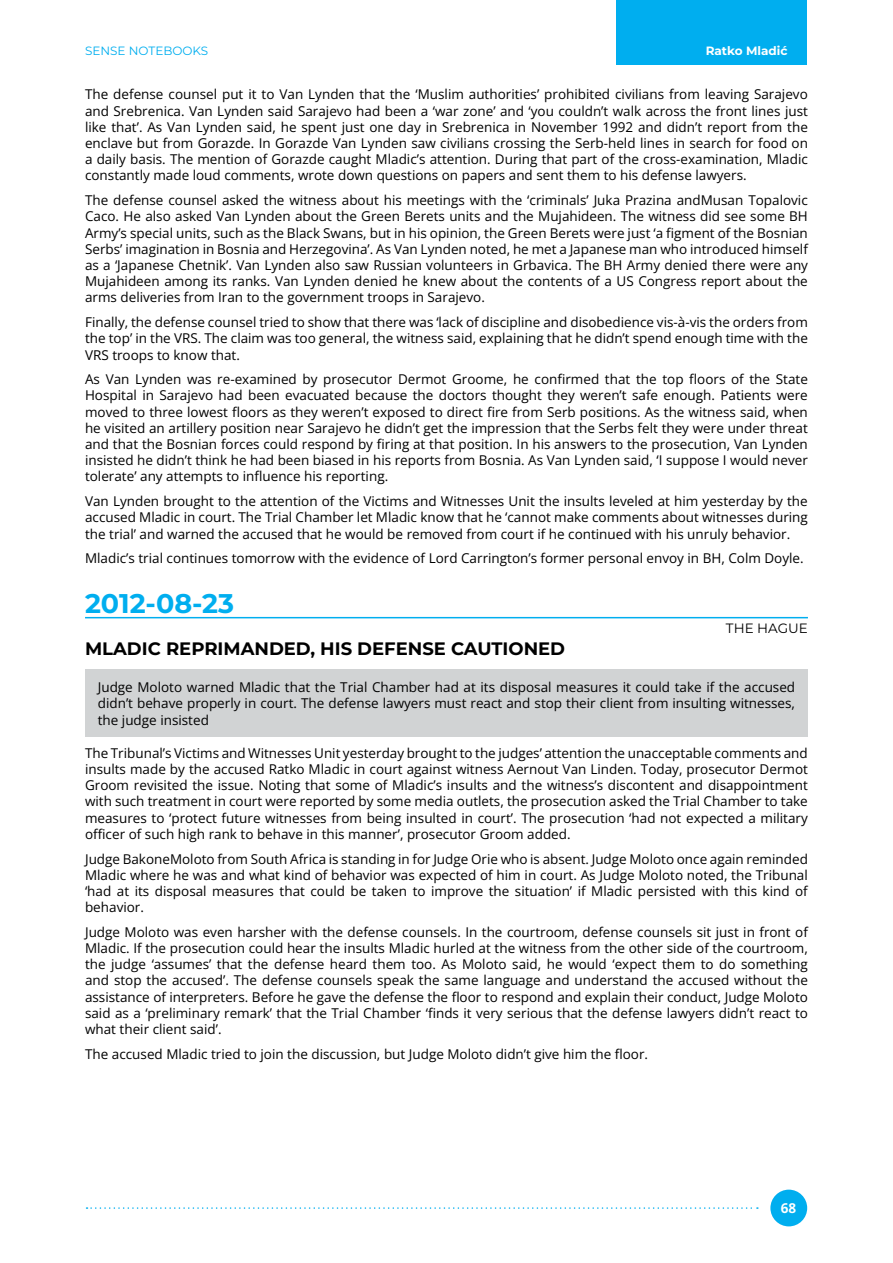
<style>
.page{position:relative;width:893px;height:1263px;background:#fff}
.page>*{position:absolute;margin:0;border:0;box-sizing:border-box;transform-origin:0 0}
.t1{font:700 27px "Montserrat";color:#00aeef}
.t2{font:700 18px "Montserrat";color:#000}
.t3{font:13.5px/16.2px "Open Sans";color:#000;text-align:justify}
.t4{font:13.5px "Montserrat";color:#000}
.t5{font:13.5px "Open Sans";color:#fff}
.t6{font:12px "Montserrat";color:#00aeef}
.t7{font:700 12px "Montserrat";color:#fff}
</style>
<div class="page">
<div style="left:617px;top:0;width:190px;height:65px;background:#00aeef"></div>
<div style="left:770px;top:1189px;width:37px;height:37px;background:#00aeef;border-radius:50%"></div>
<svg style="left:87px;top:1207px;width:671px;height:2px"></svg>
<hr style="left:85px;top:617px;width:723px;height:1px;background:#00aeef">
<div style="left:85px;top:669px;width:723px;height:68px;background:#d1d3d4"></div>
<p class="t6" style="left:85px;top:43px;width:125px">SENSE NOTEBOOKS</p>
<p class="t7" style="left:706px;top:43px;width:83px">Ratko Mladić</p>
<p class="t3" style="left:85px;top:86px;width:724px">The defense counsel put it to Van Lynden that the ‘Muslim authorities’ prohibited civilians from leaving Sarajevo and Srebrenica. Van Lynden said Sarajevo had been a ‘war zone’ and ‘you couldn’t walk across the front lines just like that’. As Van Lynden said, he spent just one day in Srebrenica in November 1992 and didn’t report from the enclave but from Gorazde. In Gorazde Van Lynden saw civilians crossing the Serb-held lines in search for food on a daily basis. The mention of Gorazde caught Mladic’s attention. During that part of the cross-examination, Mladic constantly made loud comments, wrote down questions on papers and sent them to his defense lawyers.</p>
<p class="t3" style="left:85px;top:192px;width:724px">The defense counsel asked the witness about his meetings with the ‘criminals’ Juka Prazina andMusan Topalovic Caco. He also asked Van Lynden about the Green Berets units and the Mujahideen. The witness did see some BH Army’s special units, such as the Black Swans, but in his opinion, the Green Berets were just ‘a figment of the Bosnian Serbs’ imagination in Bosnia and Herzegovina’. As Van Lynden noted, he met a Japanese man who introduced himself as a ‘Japanese Chetnik’. Van Lynden also saw Russian volunteers in Grbavica. The BH Army denied there were any Mujahideen among its ranks. Van Lynden denied he knew about the contents of a US Congress report about the arms deliveries from Iran to the government troops in Sarajevo.</p>
<p class="t3" style="left:85px;top:314px;width:724px">Finally, the defense counsel tried to show that there was ‘lack of discipline and disobedience vis-à-vis the orders from the top’ in the VRS. The claim was too general, the witness said, explaining that he didn’t spend enough time with the VRS troops to know that.</p>
<p class="t3" style="left:85px;top:371px;width:724px">As Van Lynden was re-examined by prosecutor Dermot Groome, he confirmed that the top floors of the State Hospital in Sarajevo had been evacuated because the doctors thought they weren’t safe enough. Patients were moved to three lowest floors as they weren’t exposed to direct fire from Serb positions. As the witness said, when he visited an artillery position near Sarajevo he didn’t get the impression that the Serbs felt they were under threat and that the Bosnian forces could respond by firing at that position. In his answers to the prosecution, Van Lynden insisted he didn’t think he had been biased in his reports from Bosnia. As Van Lynden said, ‘I suppose I would never tolerate’ any attempts to influence his reporting.</p>
<p class="t3" style="left:85px;top:493px;width:724px">Van Lynden brought to the attention of the Victims and Witnesses Unit the insults leveled at him yesterday by the accused Mladic in court. The Trial Chamber let Mladic know that he ‘cannot make comments about witnesses during the trial’ and warned the accused that he would be removed from court if he continued with his unruly behavior.</p>
<p class="t3" style="left:85px;top:550px;width:720px">Mladic’s trial continues tomorrow with the evidence of Lord Carrington’s former personal envoy in BH, Colm Doyle.</p>
<h1 class="t1" style="left:85px;top:585px;width:151px">2012-08-23</h1>
<p class="t4" style="left:726px;top:619px;width:83px">THE HAGUE</p>
<h2 class="t2" style="left:85px;top:636px;width:482px">MLADIC REPRIMANDED, HIS DEFENSE CAUTIONED</h2>
<p class="t3" style="left:98px;top:679px;width:699px">Judge Moloto warned Mladic that the Trial Chamber had at its disposal measures it could take if the accused didn’t behave properly in court. The defense lawyers must react and stop their client from insulting witnesses, the judge insisted</p>
<p class="t3" style="left:85px;top:744px;width:724px">The Tribunal’s Victims and Witnesses Unit yesterday brought to the judges’ attention the unacceptable comments and insults made by the accused Ratko Mladic in court against witness Aernout Van Linden. Today, prosecutor Dermot Groom revisited the issue. Noting that some of Mladic’s insults and the witness’s discontent and disappointment with such treatment in court were reported by some media outlets, the prosecution asked the Trial Chamber to take measures to ‘protect future witnesses from being insulted in court’. The prosecution ‘had not expected a military officer of such high rank to behave in this manner’, prosecutor Groom added.</p>
<p class="t3" style="left:85px;top:850px;width:724px">Judge BakoneMoloto from South Africa is standing in for Judge Orie who is absent. Judge Moloto once again reminded Mladic where he was and what kind of behavior was expected of him in court. As Judge Moloto noted, the Tribunal ‘had at its disposal measures that could be taken to improve the situation’ if Mladic persisted with this kind of behavior.</p>
<p class="t3" style="left:85px;top:923px;width:724px">Judge Moloto was even harsher with the defense counsels. In the courtroom, defense counsels sit just in front of Mladic. If the prosecution could hear the insults Mladic hurled at the witness from the other side of the courtroom, the judge ‘assumes’ that the defense heard them too. As Moloto said, he would ‘expect them to do something and stop the accused’. The defense counsels speak the same language and understand the accused without the assistance of interpreters. Before he gave the defense the floor to respond and explain their conduct, Judge Moloto said as a ‘preliminary remark’ that the Trial Chamber ‘finds it very serious that the defense lawyers didn’t react to what their client said’.</p>
<p class="t3" style="left:85px;top:1045px;width:565px">The accused Mladic tried to join the discussion, but Judge Moloto didn’t give him the floor.</p>
<p class="t5" style="left:781px;top:1199px;width:17px">68</p>
</div>
